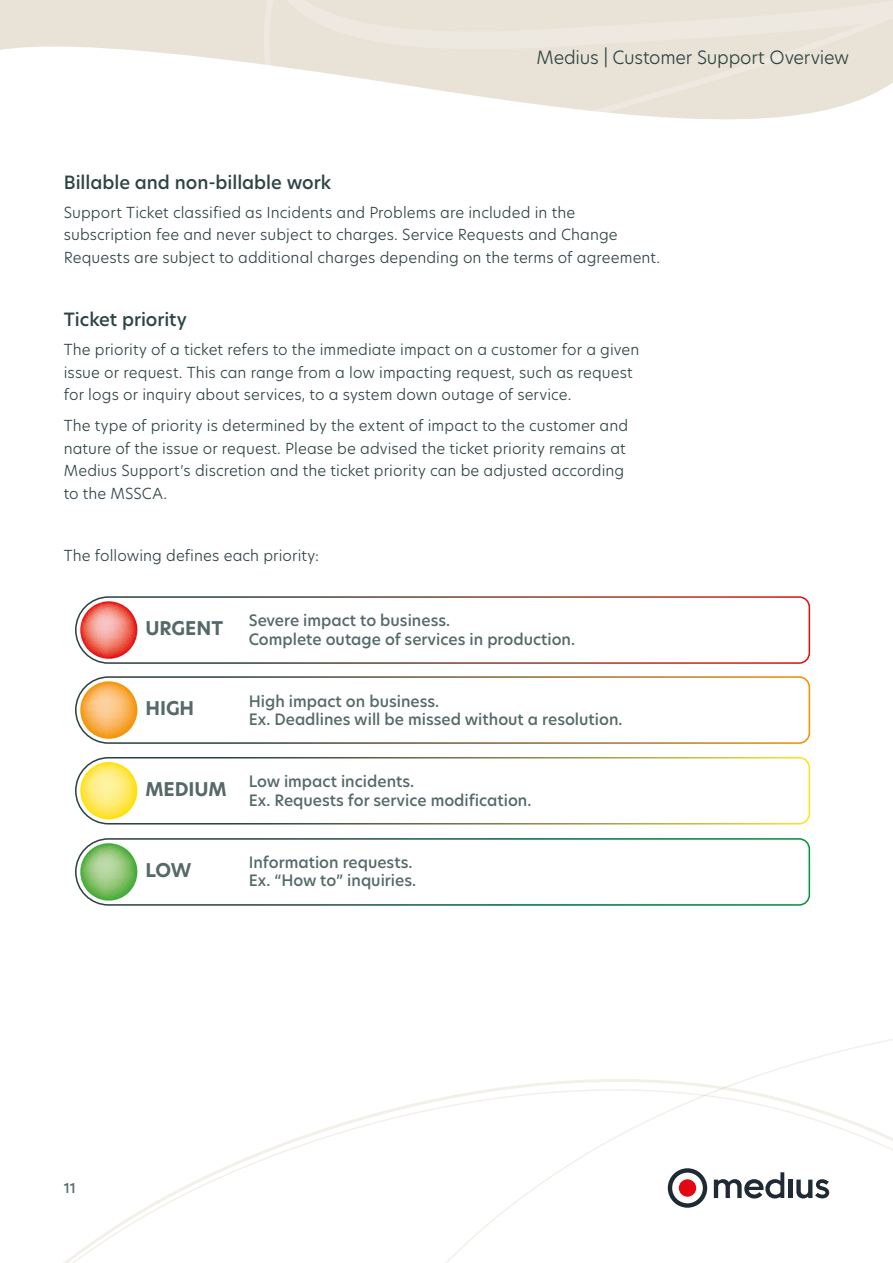
<style>
.page{position:relative;width:893px;height:1263px;background:#fff}
.page>*{position:absolute;margin:0;border:0;box-sizing:border-box;transform-origin:0 0}
.t1{font:700 18.6px "New Hero";color:#556968}
.t2{font:500 18px "New Hero";color:#2f4343}
.t3{font:300 18px "New Hero";letter-spacing:-.01em;color:#2f4343}
.t4{font:500 15.45px/18.6px "New Hero";color:#556968}
.t5{font:300 15px/22.5px "New Hero";letter-spacing:.005em;color:#2f4343}
.t6{font:500 13.5px "New Hero";color:#546868}
</style>
<div class="page">
<svg style="left:0;top:0;width:259px;height:64px;fill:#e9e3d7"></svg>
<svg style="left:259px;top:0;width:634px;height:120px;fill:#e9e3d7"></svg>
<svg style="left:75px;top:596px;width:736px;height:68px"></svg>
<svg style="left:75px;top:676px;width:736px;height:68px"></svg>
<svg style="left:75px;top:757px;width:736px;height:68px"></svg>
<svg style="left:75px;top:838px;width:736px;height:68px"></svg>
<svg style="left:80px;top:601px;width:57px;height:58px"></svg>
<svg style="left:80px;top:681px;width:57px;height:58px"></svg>
<svg style="left:80px;top:762px;width:57px;height:57px"></svg>
<svg style="left:80px;top:843px;width:57px;height:58px"></svg>
<svg style="left:64px;top:1130px;width:256px;height:133px"></svg>
<svg style="left:320px;top:1039px;width:573px;height:224px"></svg>
<p class="t3" style="left:537px;top:45px;width:314px">Medius | Customer Support Overview</p>
<p class="t2" style="left:64px;top:170px;width:269px">Billable and non-billable work</p>
<p class="t5" style="left:64px;top:200px;width:598px">Support Ticket classified as Incidents and Problems are included in the subscription fee and never subject to charges. Service Requests and Change<br>Requests are subject to additional charges depending on the terms of agreement.</p>
<p class="t2" style="left:64px;top:307px;width:125px">Ticket priority</p>
<p class="t5" style="left:64px;top:338px;width:577px">The priority of a ticket refers to the immediate impact on a customer for a given issue or request. This can range from a low impacting request, such as request for logs or inquiry about services, to a system down outage of service.</p>
<p class="t5" style="left:64px;top:414px;width:566px">The type of priority is determined by the extent of impact to the customer and nature of the issue or request. Please be advised the ticket priority remains at Medius Support’s discretion and the ticket priority can be adjusted according to the MSSCA.</p>
<p class="t5" style="left:64px;top:543px;width:257px">The following defines each priority:</p>
<p class="t1" style="left:145px;top:616px;width:79px">URGENT</p>
<p class="t4" style="left:249px;top:611px;width:328px">Severe impact to business.<br>Complete outage of services in production.</p>
<p class="t1" style="left:145px;top:696px;width:50px">HIGH</p>
<p class="t1" style="left:145px;top:776px;width:83px">MEDIUM</p>
<p class="t1" style="left:145px;top:857px;width:47px">LOW</p>
<p class="t4" style="left:249px;top:691px;width:375px">High impact on business.<br>Ex. Deadlines will be missed without a resolution.</p>
<p class="t4" style="left:249px;top:772px;width:284px">Low impact incidents.<br>Ex. Requests for service modification.</p>
<p class="t4" style="left:249px;top:852px;width:169px">Information requests.<br>Ex. “How to” inquiries.</p>
<p class="t6" style="left:64px;top:1179px;width:14px">11</p>
</div>
